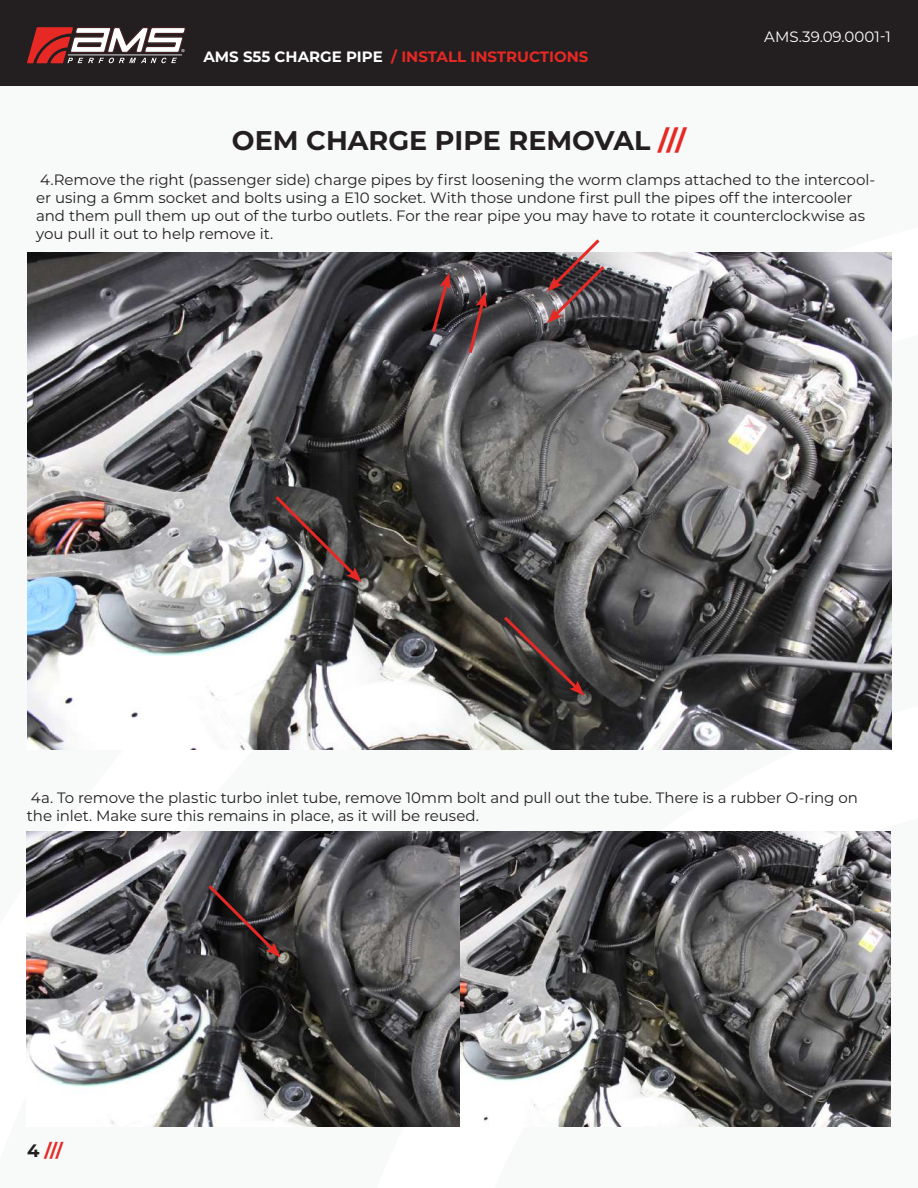
<style>
.page{position:relative;width:918px;height:1188px;background:#fff}
.page>*{position:absolute;margin:0;border:0;box-sizing:border-box;transform-origin:0 0}
.t1{font:700 27px "Montserrat";color:#231f20}
.t2{font:700 18px "Montserrat";color:#e62924}
.t3{font:15px/18px "Montserrat";letter-spacing:-.005em;color:#231f20}
.t4{font:700 15px "Montserrat";color:#e62924}
.t5{font:15px "Montserrat";color:#fff}
.s1{color:#fff}
.s2{color:#e62924}
.s3{color:#231f20}
</style>
<div class="page">
<div style="left:0;top:0;width:918px;height:85px;background:#231f20"></div>
<svg style="left:27px;top:27px;width:159px;height:36px"></svg>
<img style="left:27px;top:831px;width:864px;height:296px">
<svg style="left:205px;top:882px;width:76px;height:76px"></svg>
<img style="left:27px;top:253px;width:864px;height:496px">
<svg style="left:430px;top:273px;width:21px;height:62px"></svg>
<svg style="left:467px;top:292px;width:20px;height:64px"></svg>
<svg style="left:547px;top:239px;width:61px;height:84px"></svg>
<svg style="left:272px;top:493px;width:90px;height:89px"></svg>
<svg style="left:501px;top:613px;width:84px;height:83px"></svg>
<p class="t4" style="left:203px;top:46px;width:387px"><span class="s1">AMS S55 CHARGE PIPE</span> / INSTALL INSTRUCTIONS</p>
<p class="t5" style="left:764px;top:26px;width:128px">AMS.39.09.0001-1</p>
<h1 class="t1" style="left:232px;top:121px;width:456px">OEM CHARGE PIPE REMOVAL <span class="s2">///</span></h1>
<p class="t3" style="left:36px;top:170px;width:841px">4.Remove the right (passenger side) charge pipes by first loosening the worm clamps attached to the intercool&shy;er using a 6mm socket and bolts using a E10 socket. With those undone first pull the pipes off the intercooler and them pull them up out of the turbo outlets. For the rear pipe you may have to rotate it counterclockwise as you pull it out to help remove it.</p>
<p class="t3" style="left:27px;top:788px;width:833px">4a. To remove the plastic turbo inlet tube, remove 10mm bolt and pull out the tube. There is a rubber O-ring on the inlet. Make sure this remains in place, as it will be reused.</p>
<p class="t2" style="left:27px;top:1137px;width:38px"><span class="s3">4</span> ///</p>
</div>
